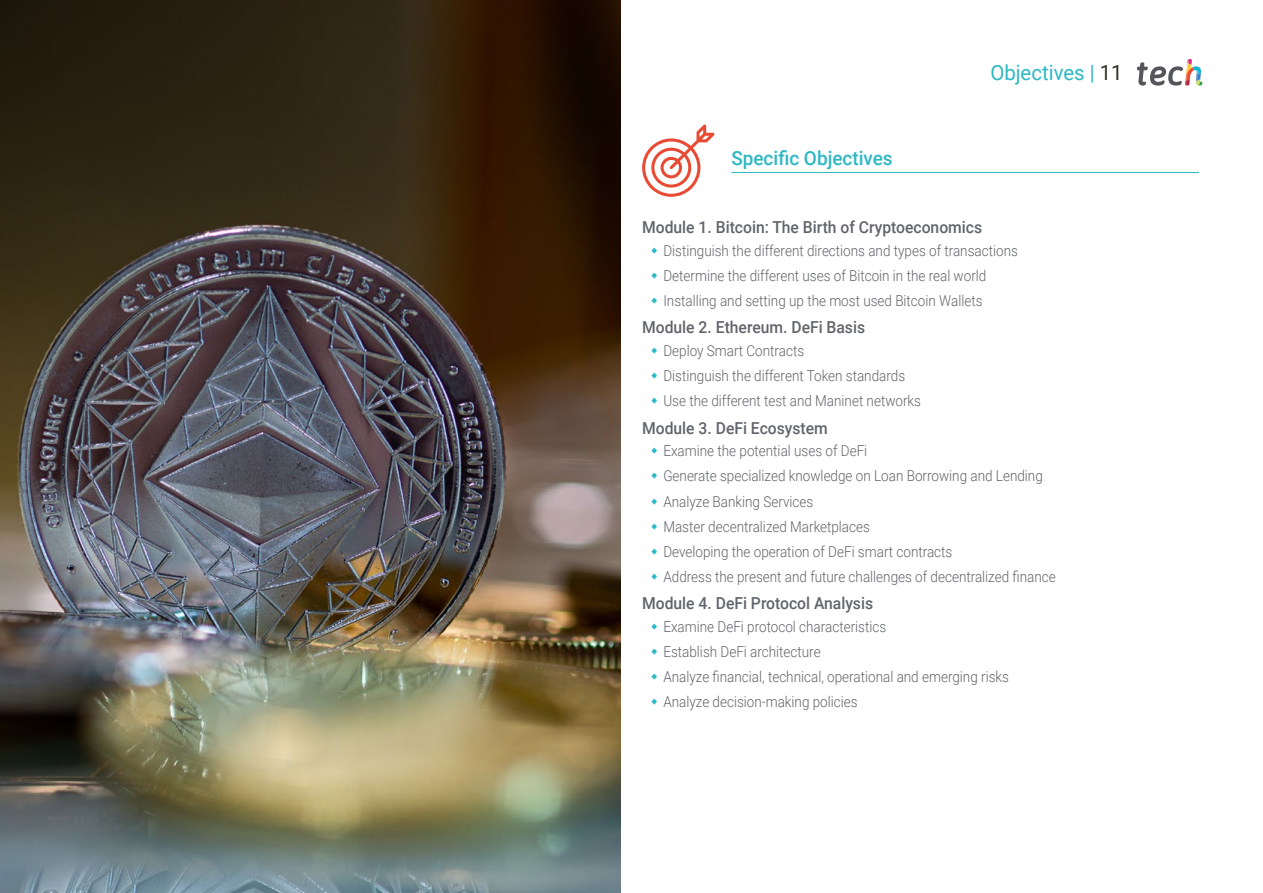
<style>
.page{position:relative;width:1263px;height:893px;background:#fff}
.page>*{position:absolute;margin:0;border:0;box-sizing:border-box;transform-origin:0 0}
.t1{font:21px "Roboto";color:#2db8c5}
.t2{font:500 19.5px "Roboto";color:#2db8c5}
.t3{font:500 16.5px "Roboto";color:#61646a;scale:.95 1}
.t4{font:300 15px/25px "Roboto";color:#61646a;scale:.9 1}
.s1{color:#312e20}
</style>
<div class="page">
<svg style="left:1137px;top:59px;width:65px;height:27px"></svg>
<hr style="left:731px;top:172px;width:468px;height:1px;background:#2db8c5">
<svg style="left:642px;top:124px;width:72px;height:73px"></svg>
<img style="left:0;top:0;width:621px;height:893px">
<h2 class="t2" style="left:731px;top:144px;width:163px">Specific Objectives</h2>
<h1 class="t1" style="left:990px;top:57px;width:134px">Objectives | <span class="s1">11</span></h1>
<p class="t3" style="left:642px;top:216px;width:359px">Module 1. Bitcoin: The Birth of Cryptoeconomics</p>
<p class="t4" style="left:663px;top:238px;width:395px">Distinguish the different directions and types of transactions<br>Determine the different uses of Bitcoin in the real world<br>Installing and setting up the most used Bitcoin Wallets</p>
<p class="t3" style="left:642px;top:316px;width:236px">Module 2. Ethereum. DeFi Basis</p>
<p class="t4" style="left:663px;top:338px;width:288px">Deploy Smart Contracts<br>Distinguish the different Token standards<br>Use the different test and Maninet networks</p>
<p class="t3" style="left:642px;top:416px;width:197px">Module 3. DeFi Ecosystem</p>
<p class="t4" style="left:663px;top:438px;width:437px">Examine the potential uses of DeFi<br>Generate specialized knowledge on Loan Borrowing and Lending Analyze Banking Services<br>Master decentralized Marketplaces<br>Developing the operation of DeFi smart contracts<br>Address the present and future challenges of decentralized finance</p>
<p class="t3" style="left:642px;top:592px;width:245px">Module 4. DeFi Protocol Analysis</p>
<p class="t4" style="left:663px;top:613px;width:385px">Examine DeFi protocol characteristics<br>Establish DeFi architecture<br>Analyze financial, technical, operational and emerging risks Analyze decision-making policies</p>
</div>
